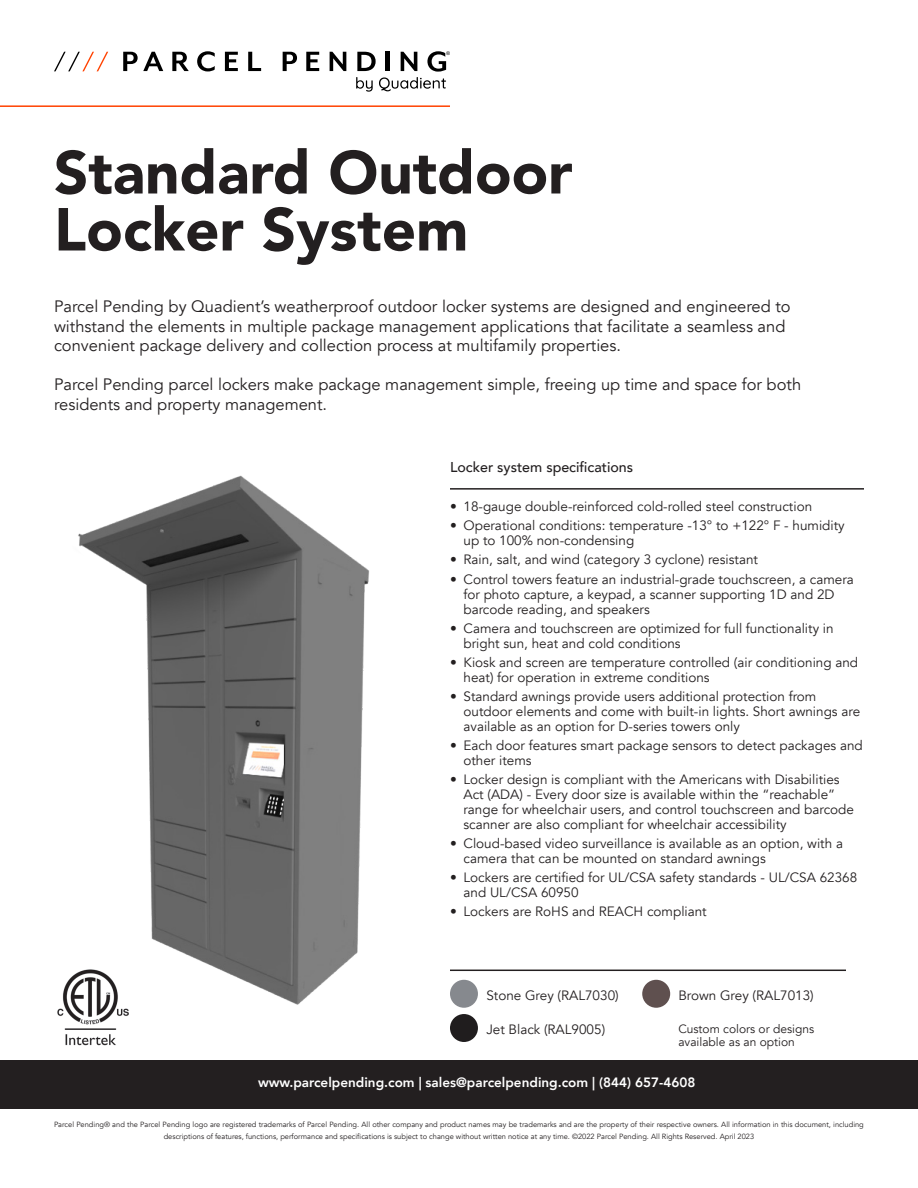
<style>
.page{position:relative;width:918px;height:1188px;background:#fff}
.page>*{position:absolute;margin:0;border:0;box-sizing:border-box;transform-origin:0 0}
.t1{font:900 60px/57px "Avenir";color:#231f20}
.Intro_Text{font:16.5px/19.5px "Avenir";color:#231f20}
.t2{font:500 14.25px "Avenir";color:#231f20}
.t3{font:13.5px/15px "Avenir";color:#231f20}
.t4{font:800 13.5px "Avenir";color:#fff}
.t5{font:12px/13.5px "Avenir";color:#231f20}
.t6{font:7.5px/12px "Avenir";color:#231f20;text-align:center}
</style>
<div class="page">
<hr style="left:0;top:105px;width:450px;height:2px;background:#ff4200">
<svg style="left:54px;top:52px;width:54px;height:19px"></svg>
<svg style="left:123px;top:52px;width:40px;height:19px"></svg>
<svg style="left:172px;top:52px;width:17px;height:19px"></svg>
<svg style="left:197px;top:51px;width:18px;height:20px"></svg>
<svg style="left:225px;top:52px;width:13px;height:19px"></svg>
<svg style="left:248px;top:52px;width:13px;height:19px"></svg>
<svg style="left:283px;top:52px;width:14px;height:19px"></svg>
<svg style="left:306px;top:52px;width:13px;height:19px"></svg>
<svg style="left:330px;top:52px;width:16px;height:19px"></svg>
<svg style="left:356px;top:51px;width:94px;height:41px"></svg>
<hr style="left:450px;top:488px;width:414px;height:2px;background:#231f20">
<div style="left:0;top:1060px;width:918px;height:49px;background:#231f20"></div>
<hr style="left:450px;top:970px;width:396px;height:1px;background:#231f20">
<div style="left:642px;top:980px;width:28px;height:28px;background:#5f504f;border-radius:50%"></div>
<div style="left:450px;top:980px;width:28px;height:28px;background:#86898e;border-radius:50%"></div>
<div style="left:450px;top:1014px;width:28px;height:28px;background:#201d1e;border-radius:50%"></div>
<img style="left:78px;top:475px;width:291px;height:530px">
<img style="left:57px;top:952px;width:85px;height:94px">
<p class="t1" style="left:54px;top:143px;width:520px">Standard Outdoor<br>Locker System</p>
<p class="Intro_Text" style="left:54px;top:297px;width:738px">Parcel Pending by Quadient’s weatherproof outdoor locker systems are designed and engineered to withstand the elements in multiple package management applications that facilitate a seamless and convenient package delivery and collection process at multifamily properties.</p>
<p class="Intro_Text" style="left:54px;top:375px;width:749px">Parcel Pending parcel lockers make package management simple, freeing up time and space for both residents and property management.</p>
<p class="t2" style="left:450px;top:455px;width:185px">Locker system specifications</p>
<p class="t3" style="left:450px;top:499px;width:364px">• 18-gauge double-reinforced cold-rolled steel construction</p>
<p class="t3" style="left:464px;top:518px;width:383px;text-indent:-14px">• Operational conditions: temperature -13° to +122° F - humidity up to 100% non-condensing</p>
<p class="t3" style="left:450px;top:553px;width:310px">• Rain, salt, and wind (category 3 cyclone) resistant</p>
<p class="t3" style="left:464px;top:572px;width:392px;text-indent:-14px">• Control towers feature an industrial-grade touchscreen, a camera for photo capture, a keypad, a scanner supporting 1D and 2D barcode reading, and speakers</p>
<p class="t3" style="left:464px;top:621px;width:372px;text-indent:-14px">• Camera and touchscreen are optimized for full functionality in bright sun, heat and cold conditions</p>
<p class="t3" style="left:464px;top:655px;width:396px;text-indent:-14px">• Kiosk and screen are temperature controlled (air conditioning and heat) for operation in extreme conditions</p>
<p class="t3" style="left:464px;top:689px;width:398px;text-indent:-14px">• Standard awnings provide users additional protection from outdoor elements and come with built-in lights. Short awnings are available as an option for D-series towers only</p>
<p class="t3" style="left:464px;top:738px;width:401px;text-indent:-14px">• Each door features smart package sensors to detect packages and other items</p>
<p class="t3" style="left:464px;top:772px;width:392px;text-indent:-14px">• Locker design is compliant with the Americans with Disabilities Act (ADA) - Every door size is available within the “reachable” range for wheelchair users, and control touchscreen and barcode scanner are also compliant for wheelchair accessibility</p>
<p class="t3" style="left:464px;top:836px;width:381px;text-indent:-14px">• Cloud-based video surveillance is available as an option, with a camera that can be mounted on standard awnings</p>
<p class="t3" style="left:464px;top:870px;width:395px;text-indent:-14px">• Lockers are certified for UL/CSA safety standards - UL/CSA 62368 and UL/CSA 60950</p>
<p class="t3" style="left:450px;top:904px;width:258px">• Lockers are RoHS and REACH compliant</p>
<p class="t3" style="left:486px;top:988px;width:134px">Stone Grey (RAL7030)</p>
<p class="t3" style="left:678px;top:988px;width:137px">Brown Grey (RAL7013)</p>
<p class="t3" style="left:486px;top:1022px;width:120px">Jet Black (RAL9005)</p>
<p class="t5" style="left:678px;top:1022px;width:137px">Custom colors or designs available as an option</p>
<p class="t4" style="left:258px;top:1072px;width:439px">www.parcelpending.com | sales@parcelpending.com | (844) 657-4608</p>
<p class="t6" style="left:54px;top:1118px;width:811px">Parcel Pending® and the Parcel Pending logo are registered trademarks of Parcel Pending. All other company and product names may be trademarks and are the property of their respective owners. All information in this document, including descriptions of features, functions, performance and specifications is subject to change without written notice at any time. ©2022 Parcel Pending. All Rights Reserved. April 2023</p>
</div>
